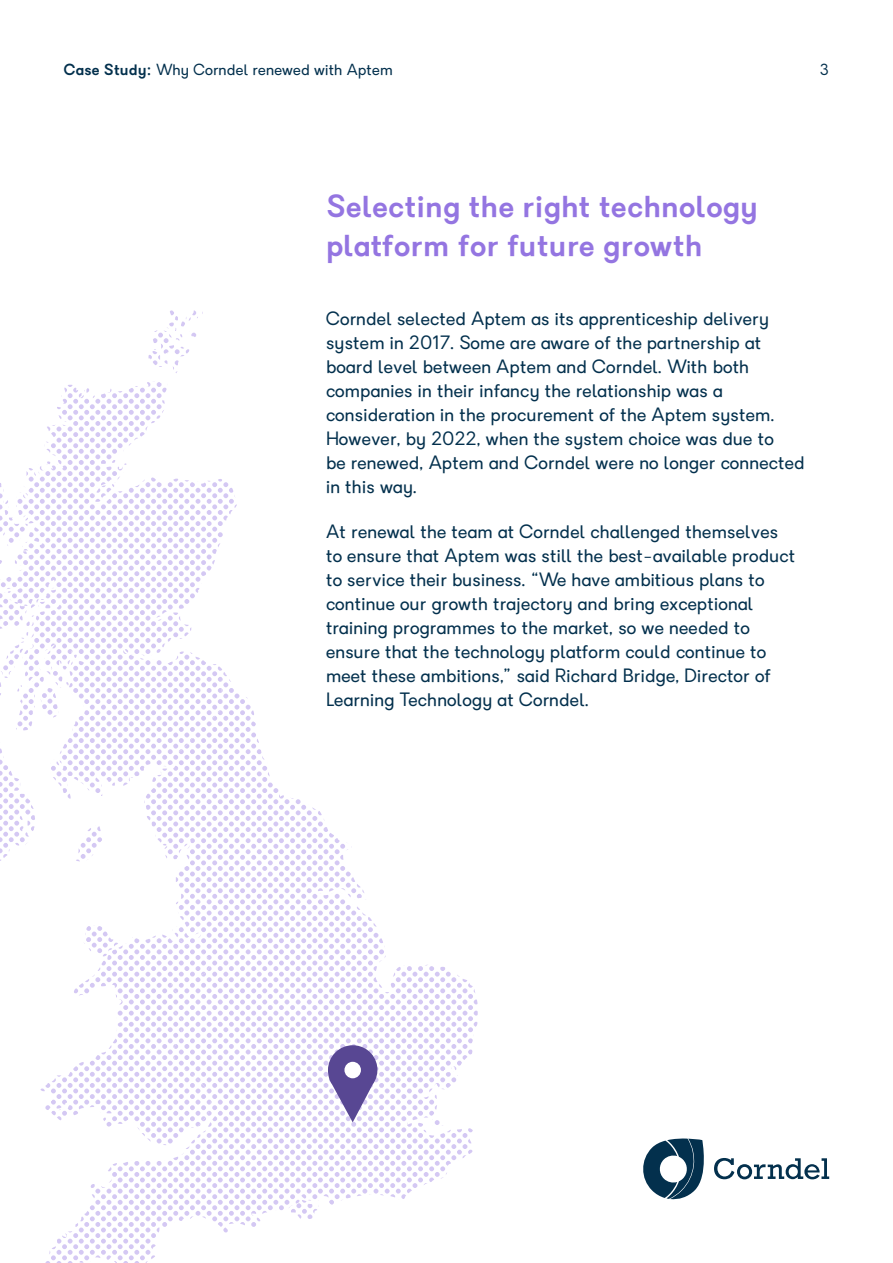
<style>
.page{position:relative;width:893px;height:1263px;background:#fff}
.page>*{position:absolute;margin:0;border:0;box-sizing:border-box;transform-origin:0 0}
.t1{font:600 30px/39px "Granary";letter-spacing:.02em;color:#9475e1}
.t2{font:18px/24px "Granary";letter-spacing:.02em;color:#03304d}
.t3{font:15px "Granary";letter-spacing:.02em;color:#03304d}
.s1{font-weight:600}
</style>
<div class="page">
<svg style="left:148px;top:310px;width:55px;height:63px"></svg>
<svg style="left:45px;top:693px;width:433px;height:570px"></svg>
<svg style="left:0;top:382px;width:237px;height:418px"></svg>
<svg style="left:0;top:589px;width:212px;height:557px"></svg>
<svg style="left:328px;top:1045px;width:53px;height:77px"></svg>
<div style="left:344px;top:1062px;width:17px;height:16px;background:#fff;border-radius:50%"></div>
<svg style="left:643px;top:1138px;width:186px;height:62px"></svg>
<p class="t3" style="left:64px;top:60px;width:330px"><span class="s1">Case Study:</span> Why Corndel renewed with Aptem</p>
<p class="t3" style="left:820px;top:60px;width:10px">3</p>
<h1 class="t1" style="left:326px;top:187px;width:433px">Selecting the right technology platform for future growth</h1>
<p class="t2" style="left:326px;top:307px;width:480px">Corndel selected Aptem as its apprenticeship delivery system in 2017. Some are aware of the partnership at board level between Aptem and Corndel. With both companies in their infancy the relationship was a consideration in the procurement of the Aptem system.<br>However, by 2022, when the system choice was due to<br>be renewed, Aptem and Corndel were no longer connected in this way.</p>
<p class="t2" style="left:326px;top:520px;width:471px">At renewal the team at Corndel challenged themselves to ensure that Aptem was still the best-available product to service their business. “We have ambitious plans to continue our growth trajectory and bring exceptional training programmes to the market, so we needed to ensure that the technology platform could continue to meet these ambitions,” said Richard Bridge, Director of Learning Technology at Corndel.</p>
</div>
